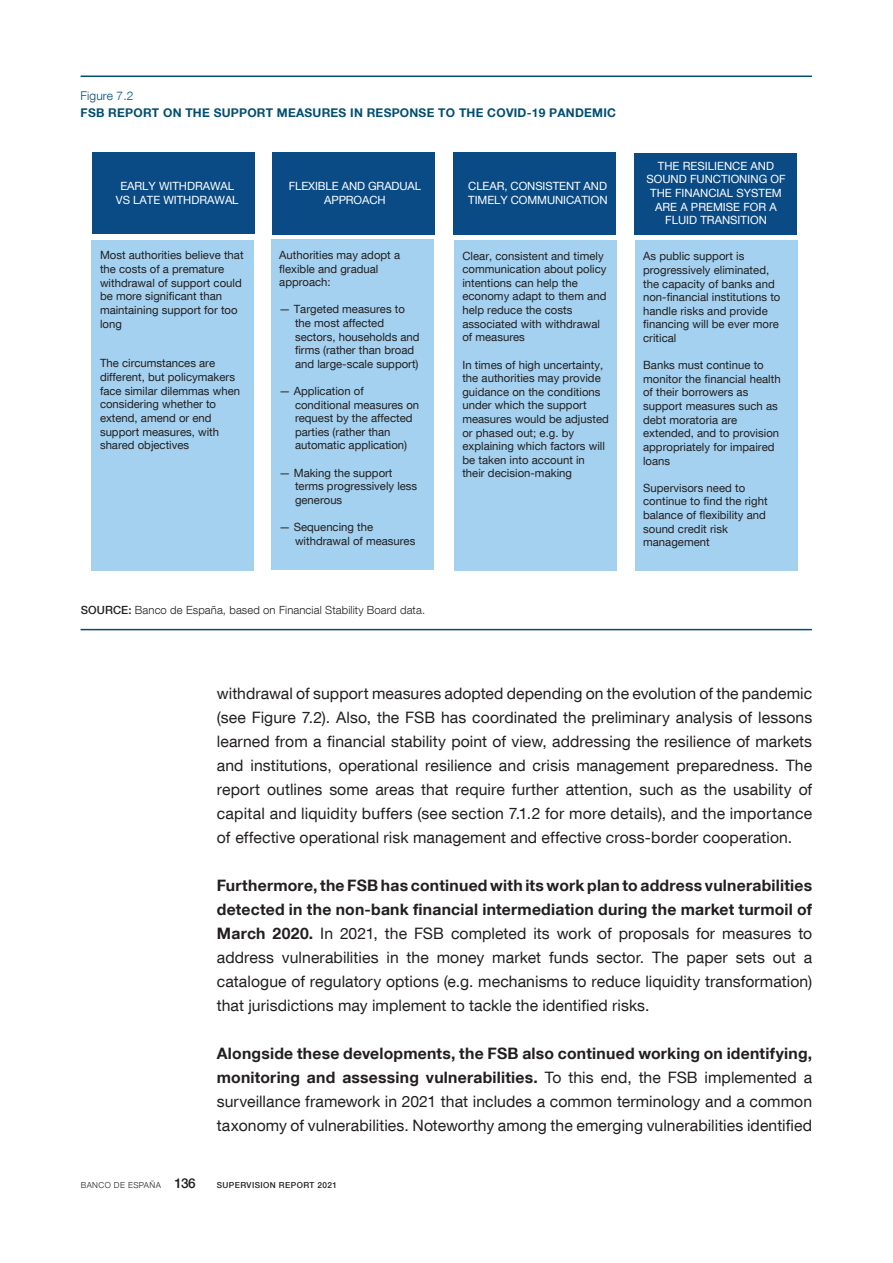
<style>
.page{position:relative;width:893px;height:1263px;background:#fff}
.page>*{position:absolute;margin:0;border:0;box-sizing:border-box;transform-origin:0 0}
.Texto_capítulo{font:15.75px/24px "Bd E Neue Helvetica";letter-spacing:.005em;color:#231f20;text-align:justify}
.t1{font:700 12px "Bd E Neue Helvetica";letter-spacing:.02em;color:#004e71}
.t2{font:300 12px "Bd E Neue Helvetica";letter-spacing:.01em;color:#004e71}
.t3{font:11.4px/13.6px "Bd E Neue Helvetica";color:#231f20}
.t4{font:11.4px/13.6px "Bd E Neue Helvetica";color:#fff;text-align:center}
.t5{font:300 11.25px "Bd E Neue Helvetica";letter-spacing:.01em;color:#231f20}
.t6{font:500 8.25px "Bd E Neue Helvetica";letter-spacing:.05em;color:#231f20}
.t7{font:300 8.25px "Bd E Neue Helvetica";letter-spacing:.05em;color:#231f20}
.s1{font-weight:500}
.s2{font-weight:700}
.s3{font-weight:500;font-size:13.5px}
</style>
<div class="page">
<hr style="left:81px;top:76px;width:731px;height:1px;background:#004e71">
<hr style="left:81px;top:629px;width:731px;height:1px;background:#004e71">
<div style="left:92px;top:152px;width:162px;height:82px;background:#0a4b85"></div>
<div style="left:272px;top:152px;width:162px;height:82px;background:#0a4b85"></div>
<div style="left:453px;top:153px;width:163px;height:82px;background:#0a4b85"></div>
<div style="left:92px;top:240px;width:162px;height:330px;background:#a4d1ef"></div>
<div style="left:271px;top:239px;width:162px;height:331px;background:#a4d1ef"></div>
<div style="left:454px;top:240px;width:163px;height:331px;background:#a4d1ef"></div>
<div style="left:634px;top:153px;width:163px;height:82px;background:#0a4b85"></div>
<div style="left:635px;top:241px;width:162px;height:330px;background:#a4d1ef"></div>
<p class="t2" style="left:81px;top:88px;width:54px">Figure 7.2</p>
<p class="t1" style="left:81px;top:105px;width:537px">FSB REPORT ON THE SUPPORT MEASURES IN RESPONSE TO THE COVID-19 PANDEMIC</p>
<p class="t4" style="left:116px;top:179px;width:124px">EARLY WITHDRAWAL<br>VS LATE WITHDRAWAL</p>
<p class="t4" style="left:289px;top:179px;width:134px">FLEXIBLE AND GRADUAL<br>APPROACH</p>
<p class="t4" style="left:468px;top:179px;width:141px;text-align:left">CLEAR, CONSISTENT AND<br>TIMELY COMMUNICATION</p>
<p class="t3" style="left:100px;top:248px;width:145px">Most authorities believe that the costs of a premature withdrawal of support could be more significant than maintaining support for too long</p>
<p class="t3" style="left:100px;top:356px;width:142px">The circumstances are different, but policymakers face similar dilemmas when considering whether to extend, amend or end support measures, with shared objectives</p>
<p class="t3" style="left:279px;top:248px;width:122px">Authorities may adopt a flexible and gradual approach:</p>
<p class="t3" style="left:295px;top:302px;width:126px;text-indent:-16px">— Targeted measures to the most affected sectors, households and firms (rather than broad and large-scale support)</p>
<p class="t3" style="left:295px;top:384px;width:126px;text-indent:-16px">— Application of conditional measures on request by the affected parties (rather than automatic application)</p>
<p class="t3" style="left:295px;top:465px;width:124px;text-indent:-16px">— Making the support terms progressively less generous</p>
<p class="t3" style="left:295px;top:520px;width:122px;text-indent:-16px">— Sequencing the withdrawal of measures</p>
<p class="t5" style="left:81px;top:603px;width:346px"><span class="s1">SOURCE:</span> Banco de España, based on Financial Stability Board data.</p>
<p class="t3" style="left:462px;top:248px;width:146px">Clear, consistent and timely communication about policy intentions can help the economy adapt to them and help reduce the costs associated with withdrawal of measures</p>
<p class="t3" style="left:462px;top:357px;width:148px">In times of high uncertainty, the authorities may provide guidance on the conditions under which the support measures would be adjusted or phased out; e.g. by explaining which factors will be taken into account in their decision-making</p>
<p class="t4" style="left:646px;top:159px;width:141px">THE RESILIENCE AND<br>SOUND FUNCTIONING OF<br>THE FINANCIAL SYSTEM<br>ARE A PREMISE FOR A<br>FLUID TRANSITION</p>
<p class="t3" style="left:643px;top:249px;width:139px">As public support is progressively eliminated, the capacity of banks and non-financial institutions to handle risks and provide financing will be ever more critical</p>
<p class="t3" style="left:643px;top:358px;width:139px">Banks must continue to monitor the financial health of their borrowers as support measures such as debt moratoria are extended, and to provision appropriately for impaired loans</p>
<p class="t3" style="left:643px;top:481px;width:126px">Supervisors need to continue to find the right balance of flexibility and sound credit risk management</p>
<p class="Texto_capítulo" style="left:217px;top:681px;width:597px">withdrawal of support measures adopted depending on the evolution of the pandemic (see Figure 7.2). Also, the FSB has coordinated the preliminary analysis of lessons learned from a financial stability point of view, addressing the resilience of markets and institutions, operational resilience and crisis management preparedness. The report outlines some areas that require further attention, such as the usability of capital and liquidity buffers (see section 7.1.2 for more details), and the importance of effective operational risk management and effective cross-border cooperation.</p>
<p class="Texto_capítulo" style="left:217px;top:873px;width:597px"><span class="s2">Furthermore, the FSB has continued with its work plan to address vulnerabilities detected in the non-bank financial intermediation during the market turmoil of March 2020.</span> In 2021, the FSB completed its work of proposals for measures to address vulnerabilities in the money market funds sector. The paper sets out a catalogue of regulatory options (e.g. mechanisms to reduce liquidity transformation) that jurisdictions may implement to tackle the identified risks.</p>
<p class="Texto_capítulo" style="left:217px;top:1041px;width:597px"><span class="s2">Alongside these developments, the FSB also continued working on identifying, monitoring and assessing vulnerabilities.</span> To this end, the FSB implemented a surveillance framework in 2021 that includes a common terminology and a common taxonomy of vulnerabilities. Noteworthy among the emerging vulnerabilities identified</p>
<p class="t7" style="left:81px;top:1180px;width:116px">BANCO DE ESPAÑA <span class="s3">136</span></p>
<p class="t6" style="left:217px;top:1180px;width:122px">SUPERVISION REPORT 2021</p>
</div>
